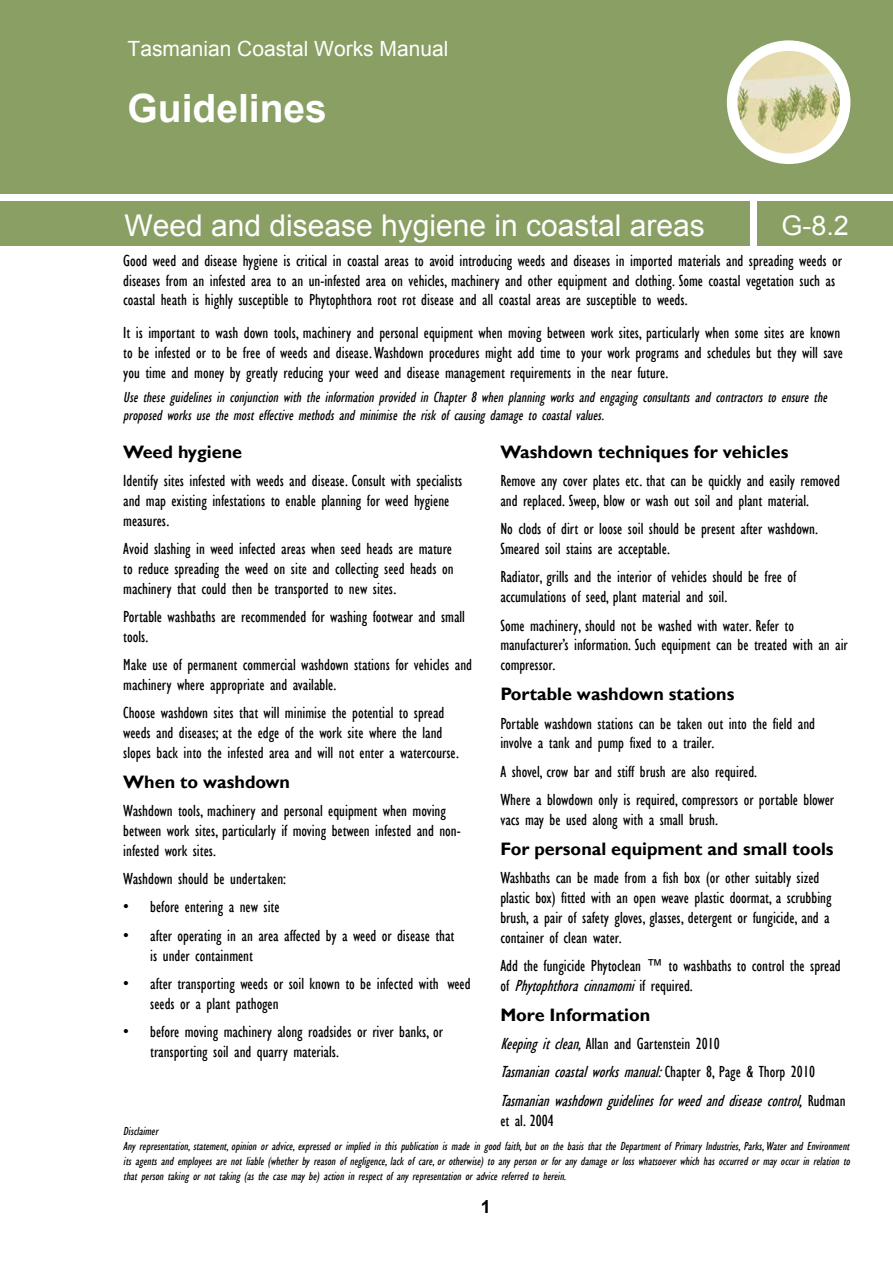
<style>
.page{position:relative;width:893px;height:1263px;background:#fff}
.page>*{position:absolute;margin:0;border:0;box-sizing:border-box;transform-origin:0 0}
.t1{font:700 39px "Arial";color:#fff}
.t2{font:30px "Arial";color:#fff}
.t3{font:27px "Arial";color:#fff}
.t4{font:21px "Arial";color:#fff}
.t5{font:700 18px "Gill Sans";color:#000}
.t6{font:700 18px "Arial";color:#000}
.t7{font:condensed 16.5px/19.8px "Gill Sans";color:#000}
.t8{font:italic condensed 16.5px/28.3px "Gill Sans";color:#000}
.t9{font:italic condensed 15px/18px "Gill Sans";color:#000}
.t10{font:italic condensed 12px/15px "Gill Sans";color:#000}
.s1{font-style:italic}
.s2{font-style:normal}
</style>
<div class="page">
<div style="left:0;top:0;width:893px;height:193px;background:#8a9f63"></div>
<div style="left:0;top:201px;width:750px;height:44px;background:#8a9f63"></div>
<div style="left:757px;top:201px;width:136px;height:44px;background:#8a9f63"></div>
<img style="left:732px;top:46px;width:113px;height:113px;border-radius:50%">
<div style="left:727px;top:40px;width:123px;height:124px;border:10px solid #fff;border-radius:50%"></div>
<p class="t4" style="left:128px;top:35px;width:322px">Tasmanian Coastal Works Manual</p>
<h1 class="t1" style="left:128px;top:83px;width:201px">Guidelines</h1>
<h2 class="t2" style="left:124px;top:206px;width:582px">Weed and disease hygiene in coastal areas</h2>
<h3 class="t3" style="left:781px;top:208px;width:69px">G-8.2</h3>
<p class="t7" style="left:123px;top:251px;width:720px">Good weed and disease hygiene is critical in coastal areas to avoid introducing weeds and diseases in imported materials and spreading weeds or diseases from an infested area to an un-infested area on vehicles, machinery and other equipment and clothing. Some coastal vegetation such as coastal heath is highly susceptible to Phytophthora root rot disease and all coastal areas are susceptible to weeds.</p>
<p class="t7" style="left:123px;top:323px;width:721px">It is important to wash down tools, machinery and personal equipment when moving between work sites, particularly when some sites are known to be infested or to be free of weeds and disease. Washdown procedures might add time to your work programs and schedules but they will save you time and money by greatly reducing your weed and disease management requirements in the near future.</p>
<p class="t9" style="left:123px;top:388px;width:708px">Use these guidelines in conjunction with the information provided in Chapter 8 when planning works and engaging consultants and contractors to ensure the proposed works use the most effective methods and minimise the risk of causing damage to coastal values.</p>
<p class="t5" style="left:123px;top:441px;width:120px">Weed hygiene</p>
<p class="t7" style="left:123px;top:471px;width:340px">Identify sites infested with weeds and disease. Consult with specialists and map existing infestations to enable planning for weed hygiene measures.</p>
<p class="t7" style="left:123px;top:539px;width:332px;text-align:justify">Avoid slashing in weed infected areas when seed heads are mature to reduce spreading the weed on site and collecting seed heads on machinery that could then be transported to new sites.</p>
<p class="t7" style="left:123px;top:607px;width:343px">Portable washbaths are recommended for washing footwear and small tools.</p>
<p class="t7" style="left:123px;top:655px;width:350px">Make use of permanent commercial washdown stations for vehicles and machinery where appropriate and available.</p>
<p class="t7" style="left:123px;top:703px;width:337px">Choose washdown sites that will minimise the potential to spread weeds and diseases; at the edge of the work site where the land slopes back into the infested area and will not enter a watercourse.</p>
<p class="t5" style="left:123px;top:771px;width:168px">When to washdown</p>
<p class="t7" style="left:123px;top:801px;width:339px">Washdown tools, machinery and personal equipment when moving between work sites, particularly if moving between infested and non&shy;infested work sites.</p>
<p class="t7" style="left:150px;top:865px;width:306px;line-height:28.3px;text-indent:-27px">Washdown should be undertaken:<br>before entering a new site<br>after operating in an area affected by a weed or disease that</p>
<p class="t7" style="left:150px;top:941px;width:322px;line-height:28.3px">is under containment<br>after transporting weeds or soil known to be infected with weed</p>
<p class="t7" style="left:150px;top:989px;width:294px;line-height:28.3px">seeds or a plant pathogen<br>before moving machinery along roadsides or river banks, or</p>
<p class="t7" style="left:150px;top:1041px;width:190px">transporting soil and quarry materials.</p>
<p class="t5" style="left:500px;top:441px;width:290px">Washdown techniques for vehicles</p>
<p class="t7" style="left:500px;top:471px;width:341px">Remove any cover plates etc. that can be quickly and easily removed and replaced. Sweep, blow or wash out soil and plant material.</p>
<p class="t7" style="left:500px;top:519px;width:319px">No clods of dirt or loose soil should be present after washdown.<br>Smeared soil stains are acceptable.</p>
<p class="t7" style="left:500px;top:567px;width:298px">Radiator, grills and the interior of vehicles should be free of accumulations of seed, plant material and soil.</p>
<p class="t7" style="left:500px;top:615px;width:349px">Some machinery, should not be washed with water. Refer to manufacturer’s information. Such equipment can be treated with an air compressor.</p>
<p class="t5" style="left:500px;top:683px;width:236px">Portable washdown stations</p>
<p class="t7" style="left:500px;top:713px;width:316px">Portable washdown stations can be taken out into the field and involve a tank and pump fixed to a trailer.</p>
<p class="t7" style="left:500px;top:757px;width:335px;line-height:28.3px">A shovel, crow bar and stiff brush are also required.<br>Where a blowdown only is required, compressors or portable blower</p>
<p class="t7" style="left:500px;top:809px;width:219px">vacs may be used along with a small brush.</p>
<p class="t5" style="left:500px;top:838px;width:335px">For personal equipment and small tools</p>
<p class="t7" style="left:500px;top:868px;width:333px">Washbaths can be made from a fish box (or other suitably sized plastic box) fitted with an open weave plastic doormat, a scrubbing brush, a pair of safety gloves, glasses, detergent or fungicide, and a container of clean water.</p>
<p class="t7" style="left:500px;top:956px;width:342px">Add the fungicide Phytoclean ™ to washbaths to control the spread o f <span class="s1">Phytophthoracinnamomi</span>i f r e q u i r e d .</p>
<p class="t5" style="left:500px;top:1004px;width:151px">More Information</p>
<p class="t8" style="left:500px;top:1029px;width:347px">Keepingitclean,<span class="s2">Allan and Gartenstein 2010<br></span>Tasmaniancoastalworksmanual:<span class="s2">C h a p t e r 8 , P a g e &amp; T h o r p 2 0 1 0<br></span>Tasmanianwashdownguidelinesforweedanddiseasecontrol,<span class="s2">R u d m a n</span></p>
<p class="t7" style="left:500px;top:1110px;width:55px">et al. 2004</p>
<p class="t7" style="left:123px;top:893px;width:7px;line-height:28.3px">• •</p>
<p class="t7" style="left:123px;top:974px;width:7px">•</p>
<p class="t7" style="left:123px;top:1022px;width:7px">•</p>
<p class="t10" style="left:123px;top:1124px;width:731px">Disclaimer<br>Any representation,statement,opinion or advice,expressed or implied in this publication is made in good faith,but on the basis that the Department of Primary Industries,Parks,Water and Environment its agents and employees are not liable (whether by reason of negligence,lack of care,or otherwise) to any person or for any damage or loss whatsoever which has occurred or may occur in relation to that person taking or not taking (as the case may be) action in respect of any representation or advice referred to herein.</p>
<p class="t6" style="left:481px;top:1195px;width:12px">1</p>
</div>
